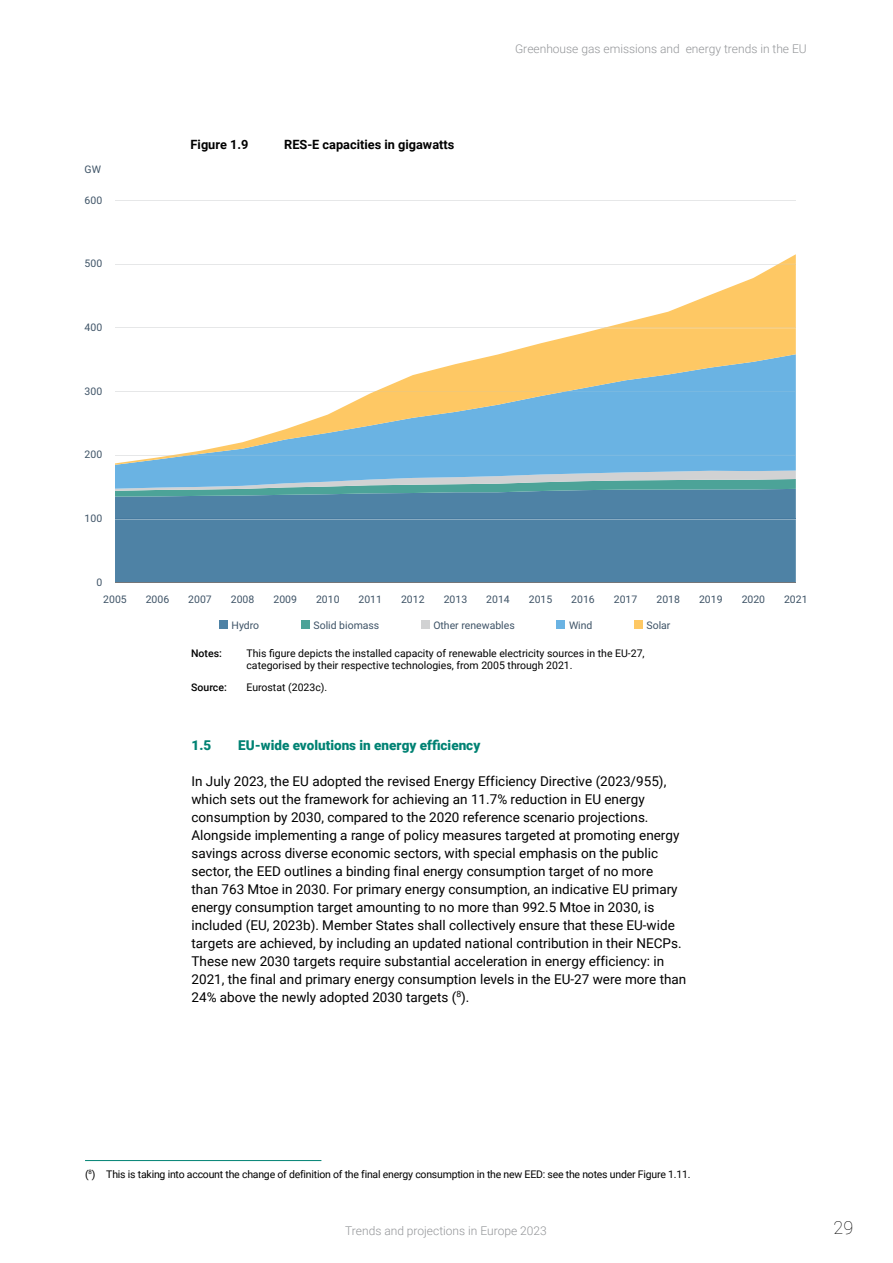
<style>
.page{position:relative;width:893px;height:1263px;background:#fff}
.page>*{position:absolute;margin:0;border:0;box-sizing:border-box;transform-origin:0 0}
.t1{font:100 18px "Roboto";color:#000}
.t2{font:13.5px/18px "Roboto";color:#000}
.t3{font:900 13.5px "Roboto";color:#008273}
.t4{font:700 12.75px "Roboto";color:#000}
.t5{font:300 12px "Roboto";color:#939598}
.t6{font:10.5px/12.8px "Roboto";color:#000}
.t7{font:10.5px "Roboto";color:#3e5366}
.t8{font:10.5px "Roboto";letter-spacing:-.02em;color:#000}
.t9{font:500 10.5px "Roboto";color:#000}
</style>
<div class="page">
<div style="left:557px;top:621px;width:8px;height:8px;background:#6ab3e3"></div>
<div style="left:634px;top:621px;width:9px;height:8px;background:#fec864"></div>
<div style="left:220px;top:621px;width:8px;height:8px;background:#4e82a5"></div>
<div style="left:301px;top:621px;width:9px;height:8px;background:#4ca398"></div>
<div style="left:421px;top:621px;width:9px;height:8px;background:#d1d2d3"></div>
<hr style="left:115px;top:200px;width:681px;height:1px;background:#e6e7e8">
<div style="left:115px;top:497px;width:681px;height:85px;background:#4e82a5"></div>
<hr style="left:115px;top:519px;width:681px;height:1px;background:#467a9f">
<svg style="left:115px;top:489px;width:681px;height:8px;background:#5494a2"></svg>
<svg style="left:115px;top:465px;width:681px;height:24px;background:#7fb8d0"></svg>
<svg style="left:115px;top:254px;width:681px;height:211px"></svg>
<svg style="left:169px;top:455px;width:627px;height:1px"></svg>
<svg style="left:374px;top:391px;width:422px;height:1px"></svg>
<svg style="left:602px;top:327px;width:194px;height:1px"></svg>
<svg style="left:777px;top:264px;width:19px;height:1px"></svg>
<hr style="left:115px;top:582px;width:681px;height:1px;background:#757678">
<hr style="left:85px;top:1160px;width:236px;height:1px;background:#008273">
<p class="t7" style="left:85px;top:164px;width:18px">GW</p>
<p class="t7" style="left:85px;top:195px;width:19px">600</p>
<p class="t7" style="left:85px;top:259px;width:19px">500</p>
<p class="t7" style="left:85px;top:322px;width:19px">400</p>
<p class="t7" style="left:85px;top:386px;width:19px">300</p>
<p class="t7" style="left:85px;top:450px;width:19px">200</p>
<p class="t7" style="left:85px;top:513px;width:19px">100</p>
<p class="t7" style="left:96px;top:577px;width:7px">0</p>
<p class="t4" style="left:191px;top:136px;width:59px">Figure 1.9</p>
<p class="t4" style="left:284px;top:136px;width:172px">RES-E capacities in gigawatts</p>
<p class="t5" style="left:515px;top:40px;width:293px">Greenhouse gas emissions and energy trends in the EU</p>
<p class="t7" style="left:103px;top:594px;width:25px">2005</p>
<p class="t7" style="left:146px;top:594px;width:25px">2006</p>
<p class="t7" style="left:188px;top:594px;width:25px">2007</p>
<p class="t7" style="left:231px;top:594px;width:25px">2008</p>
<p class="t7" style="left:273px;top:594px;width:25px">2009</p>
<p class="t7" style="left:316px;top:594px;width:25px">2010</p>
<p class="t7" style="left:358px;top:594px;width:25px">2011</p>
<p class="t7" style="left:401px;top:594px;width:25px">2012</p>
<p class="t7" style="left:444px;top:594px;width:25px">2013</p>
<p class="t7" style="left:486px;top:594px;width:25px">2014</p>
<p class="t7" style="left:529px;top:594px;width:25px">2015</p>
<p class="t7" style="left:571px;top:594px;width:25px">2016</p>
<p class="t7" style="left:614px;top:594px;width:25px">2017</p>
<p class="t7" style="left:656px;top:594px;width:25px">2018</p>
<p class="t7" style="left:699px;top:594px;width:25px">2019</p>
<p class="t7" style="left:742px;top:594px;width:25px">2020</p>
<p class="t7" style="left:784px;top:594px;width:25px">2021</p>
<p class="t7" style="left:232px;top:621px;width:29px">Hydro</p>
<p class="t7" style="left:313px;top:621px;width:67px">Solid biomass</p>
<p class="t7" style="left:433px;top:621px;width:83px">Other renewables</p>
<p class="t7" style="left:569px;top:621px;width:25px">Wind</p>
<p class="t7" style="left:646px;top:621px;width:25px">Solar</p>
<p class="t9" style="left:191px;top:645px;width:32px">Notes:</p>
<p class="t6" style="left:246px;top:646px;width:400px">This figure depicts the installed capacity of renewable electricity sources in the EU-27, categorised by their respective technologies, from 2005 through 2021.</p>
<p class="t9" style="left:191px;top:679px;width:37px">Source:</p>
<p class="t6" style="left:246px;top:680px;width:82px">Eurostat (2023c).</p>
<p class="t3" style="left:192px;top:736px;width:21px">1.5</p>
<p class="t3" style="left:238px;top:736px;width:244px">EU-wide evolutions in energy efficiency</p>
<p class="t2" style="left:192px;top:771px;width:496px">In July 2023, the EU adopted the revised Energy Efficiency Directive (2023/955), which sets out the framework for achieving an 11.7% reduction in EU energy consumption by 2030, compared to the 2020 reference scenario projections.<br>Alongside implementing a range of policy measures targeted at promoting energy savings across diverse economic sectors, with special emphasis on the public sector, the EED outlines a binding final energy consumption target of no more<br>than 763 Mtoe in 2030. For primary energy consumption, an indicative EU primary energy consumption target amounting to no more than 992.5 Mtoe in 2030, is included (EU, 2023b). Member States shall collectively ensure that these EU-wide targets are achieved, by including an updated national contribution in their NECPs.<br>These new 2030 targets require substantial acceleration in energy efficiency: in 2021, the final and primary energy consumption levels in the EU-27 were more than 24% above the newly adopted 2030 targets (<sup>8</sup>).</p>
<p class="t8" style="left:85px;top:1167px;width:607px">(<sup>8</sup>) This is taking into account the change of definition of the final energy consumption in the new EED: see the notes under Figure 1.11.</p>
<p class="t5" style="left:345px;top:1223px;width:203px">Trends and projections in Europe 2023</p>
<h1 class="t1" style="left:834px;top:1215px;width:21px">29</h1>
</div>
